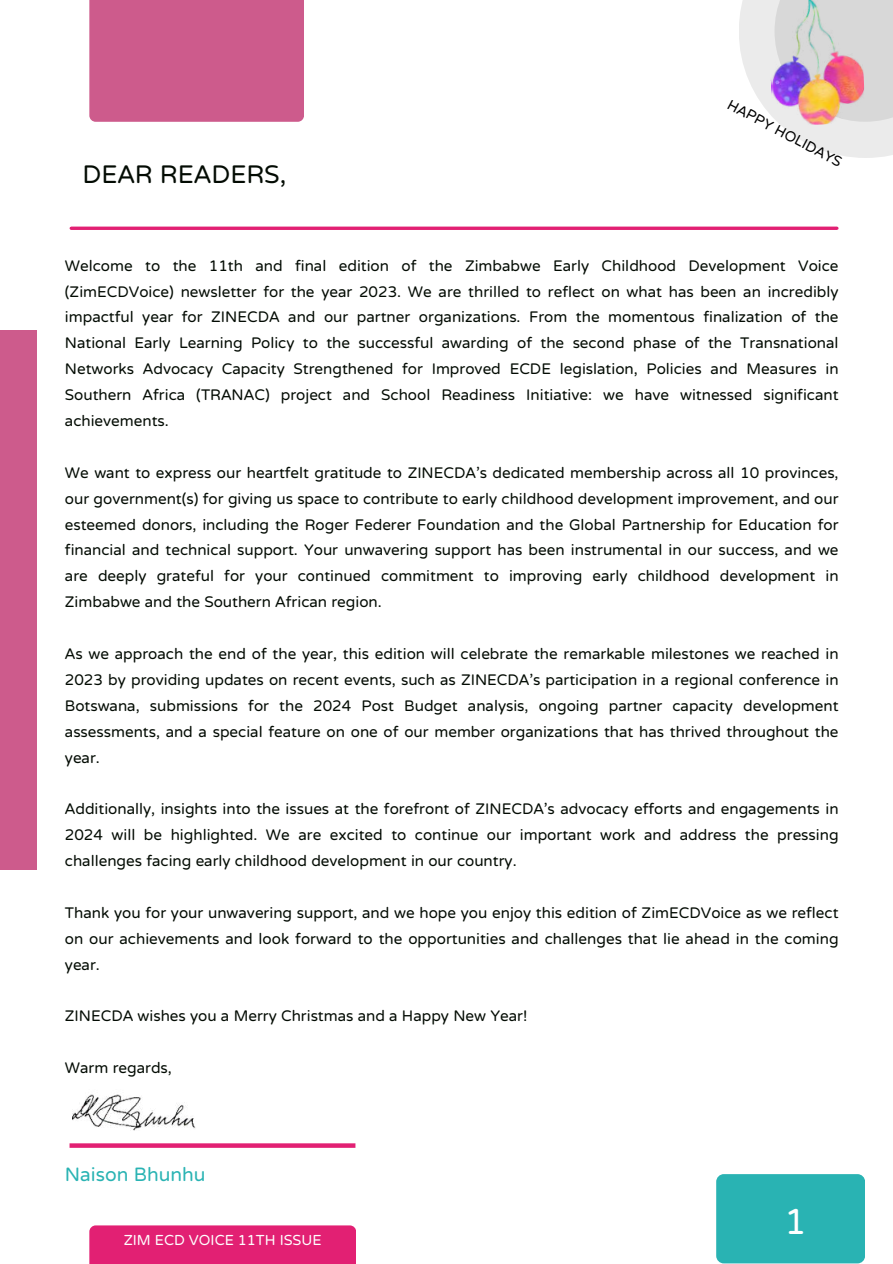
<style>
.page{position:relative;width:893px;height:1264px;background:#fff}
.page>*{position:absolute;margin:0;border:0;box-sizing:border-box;transform-origin:0 0}
.t1{font:45px "NTR";color:#fff}
.t2{font:31.5px "NTR";color:#030b03}
.t3{font:24px "NTR";color:#29b3b3}
.t4{font:19.05px/25.8px "NTR";color:#030b03;text-align:justify}
.t5{font:18px "NTR";color:#fff}
.t6{font:18px "NTR";color:#000}
</style>
<div class="page">
<svg style="left:739px;top:0;width:153px;height:158px;fill:#ebebeb"></svg>
<div style="left:774px;top:0;width:118px;height:122px;background:#d8d8d8"></div>
<svg style="left:71px;top:226px;width:765px;height:4px;background:#e64288"></svg>
<div style="left:89px;top:0;width:215px;height:122px;background:#cd5b8c"></div>
<div style="left:89px;top:1225px;width:267px;height:38px;background:#e22073"></div>
<img style="left:73px;top:1094px;width:123px;height:36px">
<div style="left:716px;top:1174px;width:149px;height:89px;background:#29b3b3;border-radius:8px"></div>
<div style="left:0;top:330px;width:36px;height:540px;background:#cd5b8c"></div>
<img style="left:767px;top:0;width:98px;height:126px">
<svg style="left:70px;top:1143px;width:285px;height:4px"></svg>
<h2 class="t2" style="left:82px;top:154px;width:205px">DEAR READERS,</h2>
<p class="t6" style="left:734px;top:93px;width:129px;rotate:28deg">HAPPY HOLIDAYS</p>
<p class="t4" style="left:65px;top:251px;width:775px">Welcome to the 11th and final edition of the Zimbabwe Early Childhood Development Voice (ZimECDVoice) newsletter for the year 2023. We are thrilled to reflect on what has been an incredibly impactful year for ZINECDA and our partner organizations. From the momentous finalization of the National Early Learning Policy to the successful awarding of the second phase of the Transnational Networks Advocacy Capacity Strengthened for Improved ECDE legislation, Policies and Measures in Southern Africa (TRANAC) project and School Readiness Initiative: we have witnessed significant achievements.</p>
<p class="t4" style="left:65px;top:458px;width:775px">We want to express our heartfelt gratitude to ZINECDA's dedicated membership across all 10 provinces, our government(s) for giving us space to contribute to early childhood development improvement, and our esteemed donors, including the Roger Federer Foundation and the Global Partnership for Education for financial and technical support. Your unwavering support has been instrumental in our success, and we are deeply grateful for your continued commitment to improving early childhood development in Zimbabwe and the Southern African region.</p>
<p class="t4" style="left:65px;top:639px;width:775px">As we approach the end of the year, this edition will celebrate the remarkable milestones we reached in 2023 by providing updates on recent events, such as ZINECDA's participation in a regional conference in Botswana, submissions for the 2024 Post Budget analysis, ongoing partner capacity development assessments, and a special feature on one of our member organizations that has thrived throughout the year.</p>
<p class="t4" style="left:65px;top:794px;width:775px">Additionally, insights into the issues at the forefront of ZINECDA's advocacy efforts and engagements in 2024 will be highlighted. We are excited to continue our important work and address the pressing challenges facing early childhood development in our country.</p>
<p class="t4" style="left:65px;top:898px;width:775px">Thank you for your unwavering support, and we hope you enjoy this edition of ZimECDVoice as we reflect on our achievements and look forward to the opportunities and challenges that lie ahead in the coming year.</p>
<p class="t4" style="left:65px;top:1001px;width:464px">ZINECDA wishes you a Merry Christmas and a Happy New Year!</p>
<p class="t4" style="left:65px;top:1053px;width:108px">Warm regards,</p>
<p class="t3" style="left:65px;top:1158px;width:142px">Naison Bhunhu</p>
<p class="t5" style="left:124px;top:1228px;width:199px">ZIM ECD VOICE 11TH ISSUE</p>
<h1 class="t1" style="left:784px;top:1191px;width:24px">1</h1>
</div>
